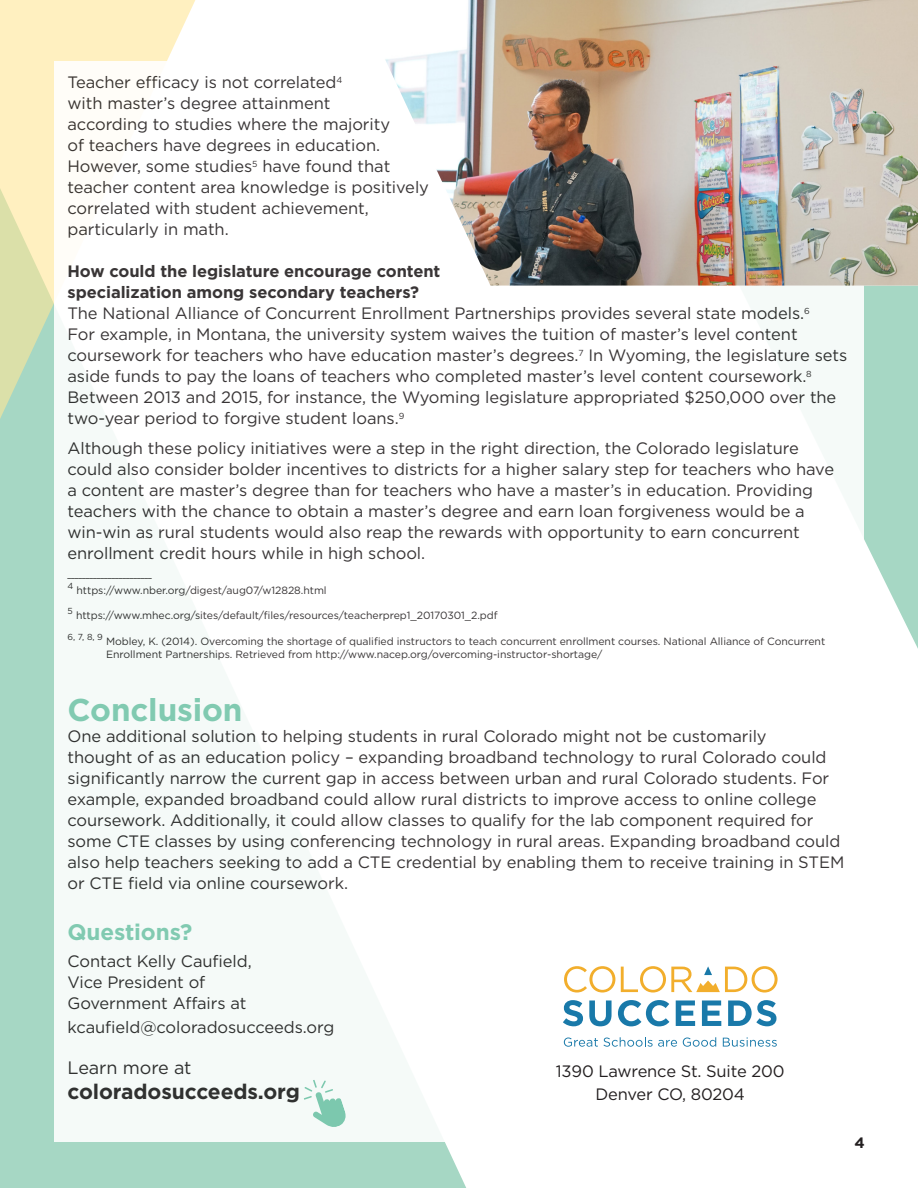
<style>
.page{position:relative;width:918px;height:1188px;background:#fff}
.page>*{position:absolute;margin:0;border:0;box-sizing:border-box;transform-origin:0 0}
.t1{font:700 31.5px "Gotham";letter-spacing:-.005em;color:#7dc9af}
.t2{font:700 22.5px "Gotham";letter-spacing:-.005em;color:#7dc9af}
.t3{font:700 21px "Gotham";letter-spacing:-.005em;color:#231f20}
.t4{font:18px "Gotham";letter-spacing:-.005em;color:#231f20}
.t5{font:16.5px/21px "Gotham";letter-spacing:-.005em;color:#231f20}
.t6{font:700 15px "Gotham";color:#231f20}
.t7{font:10.5px/12.8px "Gotham";letter-spacing:-.005em;color:#231f20}
.t8{font:8.7px "Gotham";color:#231f20}
.t9{font:700 6.15px "Gotham";color:#231f20}
.s1{font-weight:700}
</style>
<div class="page">
<div style="left:0;top:846px;width:466px;height:342px;background:#a6d7c4"></div>
<svg style="left:864px;top:286px;width:54px;height:363px;fill:#a6d7c4"></svg>
<svg style="left:0;top:0;width:196px;height:846px;background:#d0e2c0"></svg>
<div style="left:54px;top:62px;width:810px;height:1080px;background:#fff"></div>
<img style="left:385px;top:0;width:533px;height:286px">
<svg style="left:564px;top:966px;width:51px;height:27px"></svg>
<svg style="left:564px;top:1037px;width:113px;height:10px"></svg>
<svg style="left:683px;top:1037px;width:33px;height:10px"></svg>
<svg style="left:723px;top:1037px;width:54px;height:10px"></svg>
<svg style="left:563px;top:1000px;width:20px;height:26px"></svg>
<svg style="left:589px;top:1000px;width:23px;height:26px"></svg>
<svg style="left:618px;top:1000px;width:51px;height:26px"></svg>
<svg style="left:676px;top:1000px;width:19px;height:26px"></svg>
<svg style="left:702px;top:1000px;width:19px;height:26px"></svg>
<svg style="left:728px;top:1000px;width:48px;height:26px"></svg>
<svg style="left:621px;top:966px;width:157px;height:27px"></svg>
<svg style="left:303px;top:1079px;width:43px;height:48px"></svg>
<p class="t5" style="left:68px;top:72px;width:363px">Teacher efficacy is not correlated<sup>4<br></sup>with master’s degree attainment<br>according to studies where the majority<br>of teachers have degrees in education.<br>However, some studies<sup>5</sup> have found that teacher content area knowledge is positively correlated with student achievement, particularly in math.</p>
<p class="t5" style="left:68px;top:261px;width:781px"><span class="s1">How could the legislature encourage content<br>specialization among secondary teachers?<br></span>The National Alliance of Concurrent Enrollment Partnerships provides several state models.<sup>6<br></sup>For example, in Montana, the university system waives the tuition of master’s level content coursework for teachers who have education master’s degrees.<sup>7</sup> In Wyoming, the legislature sets aside funds to pay the loans of teachers who completed master’s level content coursework.<sup>8<br></sup>Between 2013 and 2015, for instance, the Wyoming legislature appropriated $250,000 over the two-year period to forgive student loans.<sup>9</sup></p>
<p class="t5" style="left:68px;top:438px;width:768px">Although these policy initiatives were a step in the right direction, the Colorado legislature could also consider bolder incentives to districts for a higher salary step for teachers who have a content are master’s degree than for teachers who have a master’s in education. Providing teachers with the chance to obtain a master’s degree and earn loan forgiveness would be a win-win as rural students would also reap the rewards with opportunity to earn concurrent enrollment credit hours while in high school.</p>
<p class="t9" style="left:68px;top:572px;width:86px">_______________________</p>
<p class="t8" style="left:68px;top:580px;width:7px">4</p>
<p class="t7" style="left:77px;top:583px;width:252px">https://www.nber.org/digest/aug07/w12828.html</p>
<p class="t8" style="left:68px;top:606px;width:7px">5</p>
<p class="t7" style="left:76px;top:609px;width:423px">https://www.mhec.org/sites/default/files/resources/teacherprep1_20170301_2.pdf</p>
<p class="t8" style="left:68px;top:631px;width:37px">6, 7, 8, 9</p>
<p class="t7" style="left:106px;top:634px;width:721px">Mobley, K. (2014). Overcoming the shortage of qualified instructors to teach concurrent enrollment courses. National Alliance of Concurrent<br>Enrollment Partnerships. Retrieved from http://www.nacep.org/overcoming-instructor-shortage/</p>
<h1 class="t1" style="left:68px;top:691px;width:177px">Conclusion</h1>
<p class="t5" style="left:68px;top:725px;width:778px">One additional solution to helping students in rural Colorado might not be customarily<br>thought of as an education policy – expanding broadband technology to rural Colorado could significantly narrow the current gap in access between urban and rural Colorado students. For example, expanded broadband could allow rural districts to improve access to online college coursework. Additionally, it could allow classes to qualify for the lab component required for some CTE classes by using conferencing technology in rural areas. Expanding broadband could also help teachers seeking to add a CTE credential by enabling them to receive training in STEM or CTE field via online coursework.</p>
<h2 class="t2" style="left:68px;top:919px;width:126px">Questions?</h2>
<p class="t5" style="left:68px;top:951px;width:186px">Contact Kelly Caufield,<br>Vice President of<br>Government Affairs at</p>
<p class="t5" style="left:68px;top:1017px;width:268px">kcaufield@coloradosucceeds.org</p>
<p class="t4" style="left:68px;top:1056px;width:126px">Learn more at</p>
<p class="t3" style="left:68px;top:1080px;width:234px">coloradosucceeds.org</p>
<p class="t5" style="left:556px;top:1061px;width:230px">1390 Lawrence St. Suite 200</p>
<p class="t5" style="left:595px;top:1083px;width:151px">Denver CO, 80204</p>
<p class="t6" style="left:855px;top:1134px;width:12px">4</p>
</div>
